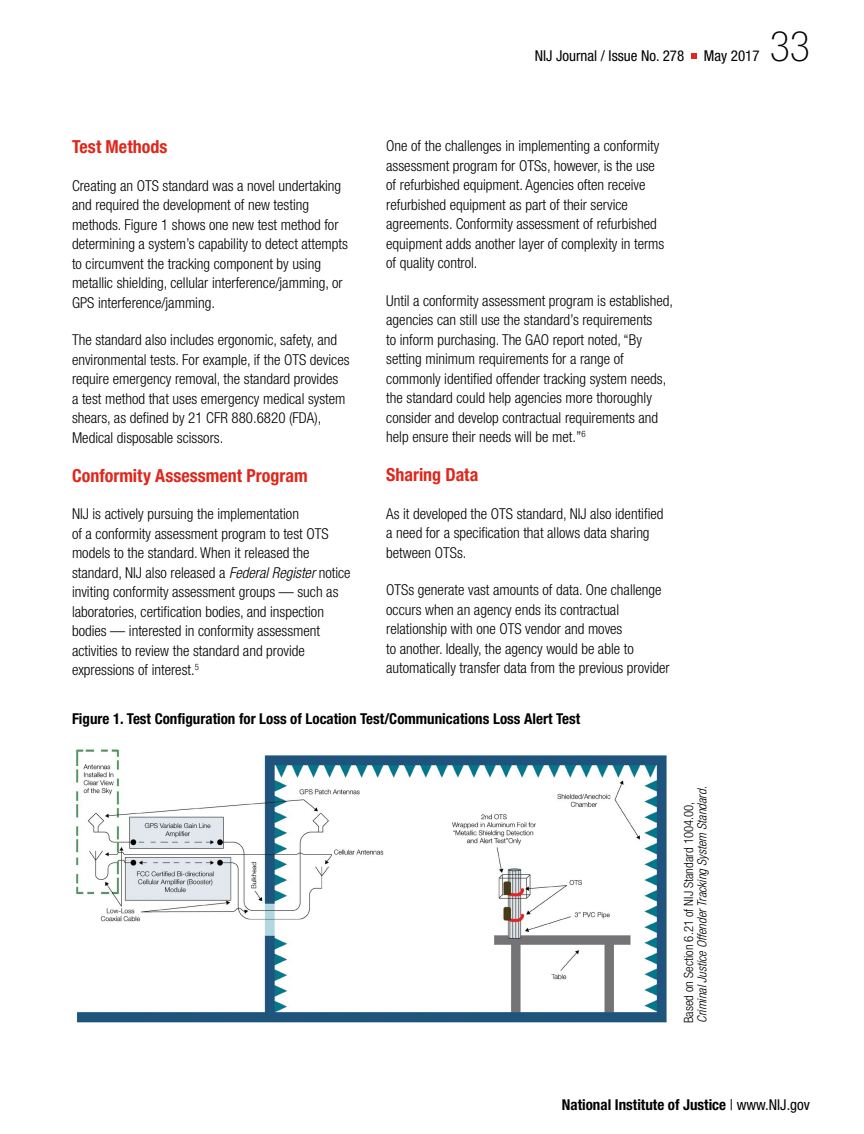
<style>
.page{position:relative;width:864px;height:1134px;background:#fff}
.page>*{position:absolute;margin:0;border:0;box-sizing:border-box;transform-origin:0 0}
.t1{font:100 condensed 42px "Helvetica Neue LT Std";color:#000}
.t2{font:700 condensed 18px "Helvetica Neue LT Std";color:#df271c}
.t3{font:300 condensed 15px/19.5px "Helvetica Neue LT Std";color:#000}
.t4{font:700 condensed 15px "Helvetica Neue LT Std";color:#000}
.t5{font:condensed 15px "Helvetica Neue LT Std";color:#000}
.t6{font:italic 300 condensed 12.75px/13.5px "Helvetica Neue LT Std";color:#000}
.t7{font:300 condensed 8.7px "Helvetica Neue LT Std";color:#000}
.s1{font-style:italic}
.s2{font-style:normal}
.s3{font-weight:400}
</style>
<div class="page">
<svg style="left:692px;top:53px;width:5px;height:5px"></svg>
<img style="left:75px;top:749px;width:592px;height:274px">
<p class="t5" style="left:535px;top:48px;width:151px">NIJ Journal / Issue No. 278</p>
<p class="t5" style="left:704px;top:48px;width:57px">May 2017</p>
<h1 class="t1" style="left:770px;top:23px;width:42px">33</h1>
<p class="t3" style="left:386px;top:136px;width:280px">One of the challenges in implementing a conformity assessment program for OTSs, however, is the use of refurbished equipment. Agencies often receive refurbished equipment as part of their service agreements. Conformity assessment of refurbished equipment adds another layer of complexity in terms of quality control.</p>
<p class="t3" style="left:386px;top:290px;width:288px">Until a conformity assessment program is established, agencies can still use the standard’s requirements<br>to inform purchasing. The GAO report noted, “By setting minimum requirements for a range of commonly identified offender tracking system needs, the standard could help agencies more thoroughly consider and develop contractual requirements and help ensure their needs will be met.”<sup>6</sup></p>
<h2 class="t2" style="left:386px;top:464px;width:94px">Sharing Data</h2>
<p class="t3" style="left:386px;top:503px;width:279px">As it developed the OTS standard, NIJ also identified a need for a specification that allows data sharing between OTSs.</p>
<p class="t3" style="left:386px;top:580px;width:285px">OTSs generate vast amounts of data. One challenge occurs when an agency ends its contractual relationship with one OTS vendor and moves<br>to another. Ideally, the agency would be able to automatically transfer data from the previous provider</p>
<h3 class="t4" style="left:72px;top:709px;width:510px">Figure 1. Test Configuration for Loss of Location Test/Communications Loss Alert Test</h3>
<h2 class="t2" style="left:72px;top:136px;width:97px">Test Methods</h2>
<p class="t3" style="left:72px;top:176px;width:277px">Creating an OTS standard was a novel undertaking and required the development of new testing methods. Figure 1 shows one new test method for determining a system’s capability to detect attempts to circumvent the tracking component by using metallic shielding, cellular interference/jamming, or GPS interference/jamming.</p>
<p class="t3" style="left:72px;top:330px;width:279px">The standard also includes ergonomic, safety, and environmental tests. For example, if the OTS devices require emergency removal, the standard provides<br>a test method that uses emergency medical system shears, as defined by 21 CFR 880.6820 (FDA), Medical disposable scissors.</p>
<h2 class="t2" style="left:72px;top:464px;width:237px">Conformity Assessment Program</h2>
<p class="t3" style="left:72px;top:504px;width:280px">NIJ is actively pursuing the implementation<br>of a conformity assessment program to test OTS models to the standard. When it released the standard, NIJ also released a <span class="s1">Federal Register</span> notice inviting conformity assessment groups — such as laboratories, certification bodies, and inspection bodies — interested in conformity assessment activities to review the standard and provide expressions of interest.</p>
<p class="t7" style="left:195px;top:662px;width:6px">5</p>
<p class="t6" style="left:682px;top:1023px;width:238px;rotate:-90deg"><span class="s2">Based on Section 6.21 of NIJ Standard 1004.00,<br></span>Criminal Justice Offender Tracking System Standard<span class="s2">.</span></p>
<p class="t4" style="left:562px;top:1095px;width:250px">National Institute of Justice <span class="s3">| www.NIJ.gov</span></p>
</div>
